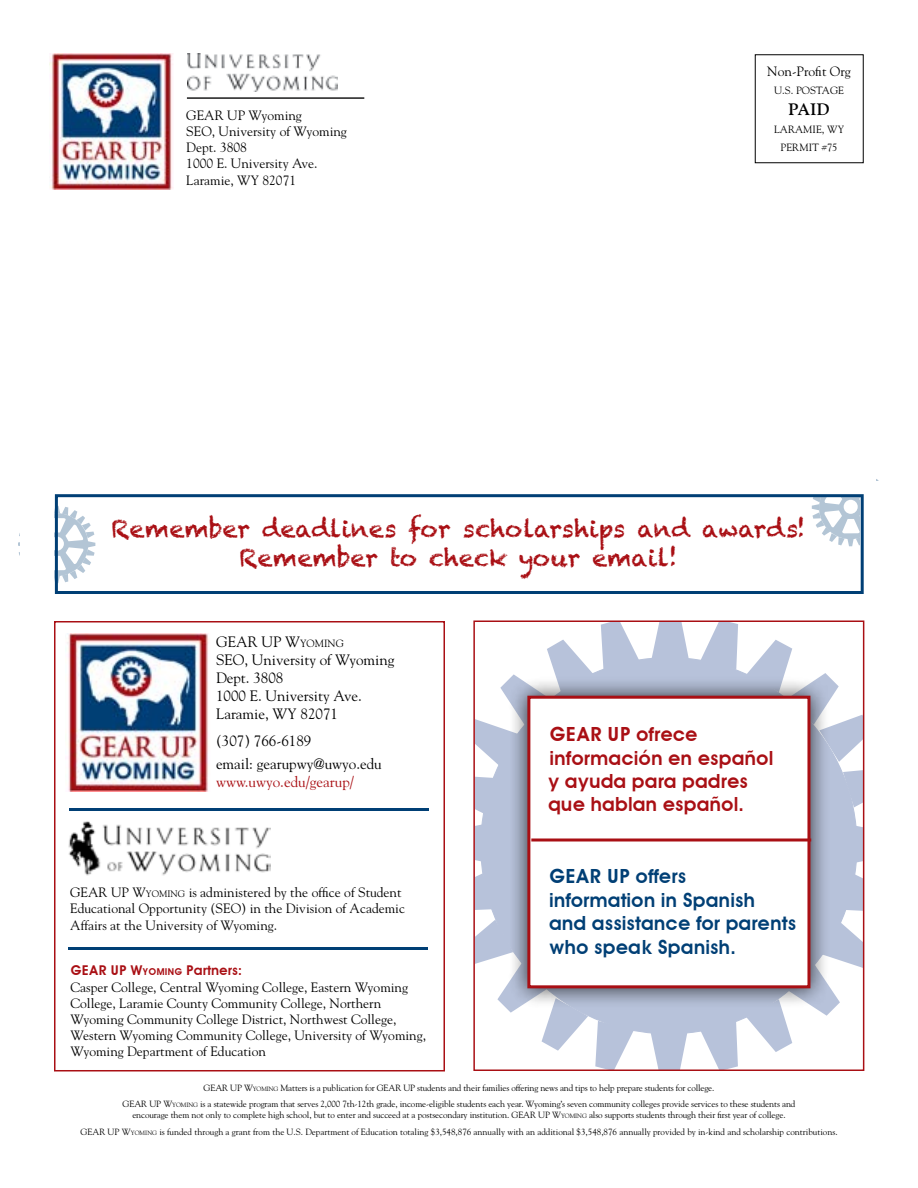
<style>
.page{position:relative;width:918px;height:1188px;background:#fff}
.page>*{position:absolute;margin:0;border:0;box-sizing:border-box;transform-origin:0 0}
.t1{font:24px/28.8px "Chalkduster";color:#a90f14;text-align:center}
.t2{font:600 19.5px/23.4px "Avant Garde";color:#003f75}
.t3{font:600 19.5px/23.4px "Avant Garde";color:#a90f14}
.t4{font:700 16.5px "Goudy";color:#000}
.t5{font:15px/18px "Goudy";color:#000}
.t6{font:15px "Goudy";color:#a90f14}
.t7{font:13.5px/16.2px "Goudy";color:#000}
.t8{font:600 13.5px "Avant Garde";color:#a90f14}
.t9{font:10.5px/18px "Goudy";color:#000;text-align:center}
.t10{font:9px/16.8px "Goudy";letter-spacing:-.01em;color:#000;text-align:center}
.s1{font-style:inherit}
.s2{font-size:10.5px}
.s3{font-size:9.45px}
.s4{font-size:6.3px}
</style>
<div class="page">
<svg style="left:18px;top:506px;width:77px;height:77px"></svg>
<div style="left:21px;top:503px;width:33px;height:82px;background:#fff"></div>
<svg style="left:812px;top:479px;width:67px;height:67px"></svg>
<div style="left:860px;top:481px;width:34px;height:73px;background:#fff"></div>
<div style="left:788px;top:468px;width:88px;height:26px;background:#fff"></div>
<svg style="left:480px;top:657px;width:377px;height:377px;background:#bec8dd"></svg>
<svg style="left:476px;top:825px;width:6px;height:37px"></svg>
<svg style="left:855px;top:826px;width:6px;height:37px"></svg>
<svg style="left:652px;top:624px;width:37px;height:35px"></svg>
<svg style="left:650px;top:1032px;width:38px;height:36px"></svg>
<svg style="left:476px;top:775px;width:18px;height:39px"></svg>
<svg style="left:845px;top:874px;width:16px;height:38px"></svg>
<svg style="left:476px;top:873px;width:16px;height:38px"></svg>
<svg style="left:476px;top:640px;width:117px;height:126px"></svg>
<svg style="left:601px;top:624px;width:38px;height:46px"></svg>
<svg style="left:700px;top:624px;width:38px;height:46px"></svg>
<svg style="left:746px;top:640px;width:119px;height:122px"></svg>
<svg style="left:843px;top:768px;width:18px;height:39px"></svg>
<svg style="left:746px;top:922px;width:115px;height:130px"></svg>
<svg style="left:700px;top:1021px;width:38px;height:47px"></svg>
<svg style="left:595px;top:1021px;width:39px;height:47px"></svg>
<svg style="left:476px;top:920px;width:112px;height:131px"></svg>
<div style="left:864px;top:650px;width:50px;height:404px;background:#fff"></div>
<div style="left:473px;top:621px;width:391px;height:450px;border:2px solid #a90f14"></div>
<div style="left:54px;top:621px;width:391px;height:450px;background:#fff;border:2px solid #a90f14"></div>
<img style="left:68px;top:821px;width:203px;height:55px">
<hr style="left:69px;top:808px;width:359px;height:3px;background:#003f75">
<img style="left:188px;top:54px;width:149px;height:38px">
<hr style="left:187px;top:97px;width:177px;height:2px;background:#000">
<hr style="left:68px;top:947px;width:360px;height:2px;background:#003f75">
<div style="left:508px;top:676px;width:322px;height:332px;background:#000;opacity:.75"></div>
<div style="left:527px;top:696px;width:283px;height:292px;background:#fff;border:3px solid #a90f14"></div>
<svg style="left:531px;top:838px;width:280px;height:4px"></svg>
<div style="left:55px;top:494px;width:809px;height:100px;border:3px solid #003f75"></div>
<img style="left:50px;top:54px;width:123px;height:135px">
<img style="left:67px;top:633px;width:142px;height:159px">
<h3 class="t7" style="left:186px;top:107px;width:162px">GEAR UP Wyoming<br>SEO, University of Wyoming<br>Dept. 3808<br>1000 E. University Ave.<br>Laramie, WY 82071</h3>
<h3 class="t7" style="left:767px;top:63px;width:85px">Non-Profit Org</h3>
<p class="t9" style="left:774px;top:81px;width:71px">U.S. POSTAGE</p>
<h3 class="t4" style="left:789px;top:99px;width:42px">PAID</h3>
<p class="t9" style="left:774px;top:120px;width:72px">LARAMIE, WY<br>PERMIT #75</p>
<h1 class="t1" style="left:111px;top:515px;width:696px">Remember deadlines for scholarships and awards!<br>Remember to check your email!</h1>
<h3 class="t5" style="left:216px;top:633px;width:180px">GEAR UP <span class="s1">W</span><span class="s2">YOMING<br></span>SEO, University of Wyoming<br>Dept. 3808<br>1000 E. University Ave.<br>Laramie, WY 82071</h3>
<h3 class="t5" style="left:216px;top:729px;width:167px;line-height:22.5px">(307) 766-6189<br>email: gearupwy@uwyo.edu</h3>
<h3 class="t6" style="left:216px;top:772px;width:140px">www.uwyo.edu/gearup/</h3>
<h3 class="t7" style="left:70px;top:884px;width:336px">GEAR UP <span class="s1">W</span><span class="s3">YOMING</span> is administered by the office of Student<br>Educational Opportunity (SEO) in the Division of Academic<br>Affairs at the University of Wyoming.</h3>
<h3 class="t8" style="left:70px;top:963px;width:173px">GEAR UP <span class="s1">W</span><span class="s3">YOMING</span> Partners:</h3>
<p class="t7" style="left:70px;top:978px;width:357px">Casper College, Central Wyoming College, Eastern Wyoming College, Laramie County Community College, Northern Wyoming Community College District, Northwest College, Western Wyoming Community College, University of Wyoming, Wyoming Department of Education</p>
<h2 class="t3" style="left:548px;top:723px;width:227px">GEAR UP ofrece información en -español y ayuda para padres que hablan español.</h2>
<h2 class="t2" style="left:549px;top:865px;width:249px">GEAR UP offers information in Spanish and assistance for parents who speak Spanish.</h2>
<p class="t10" style="left:123px;top:1079px;width:674px">GEAR UP <span class="s1">W</span><span class="s4">YOMING</span> Matters is a publication for GEAR UP students and their families offering news and tips to help prepare students for college.<br>GEAR UP <span class="s1">W</span><span class="s4">YOMING</span> is a statewide program that serves 2,000 7th-12th grade, income-eligible students each year. Wyoming’s seven community colleges provide services to these students and</p>
<p class="t10" style="left:80px;top:1106px;width:759px">encourage them not only to complete high school, but to enter and succeed at a postsecondary institution. GEAR UP <span class="s1">W</span><span class="s4">YOMING</span> also supports students through their first year of college.<br>GEAR UP <span class="s1">W</span><span class="s4">YOMING</span> is funded through a grant from the U.S. Department of Education totaling $3,548,876 annually with an additional $3,548,876 annually provided by in-kind and scholarship contributions.</p>
</div>
